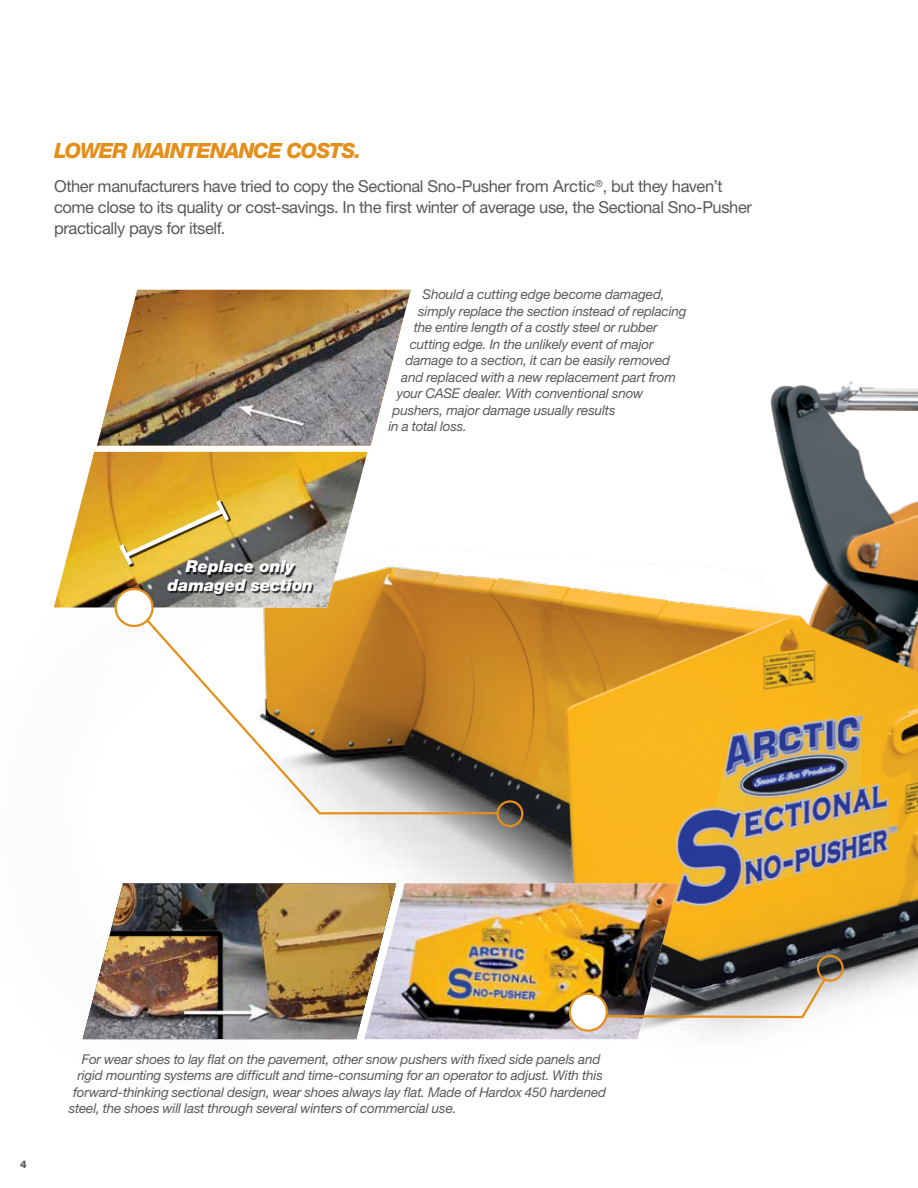
<style>
.page{position:relative;width:918px;height:1188px;background:#fff}
.page>*{position:absolute;margin:0;border:0;box-sizing:border-box;transform-origin:0 0}
.t1{font:italic 800 21px "Helvetica Neue LT Std";letter-spacing:-.05em;color:#e58e1a}
.t2{font:16.5px/21px "Helvetica Neue LT Std";letter-spacing:-.025em;color:#58595b}
.t3{font:italic 900 16.5px/18.3px "Helvetica Neue LT Std";letter-spacing:-.005em;color:#fff;text-align:center}
.t4{font:italic 13.5px "Helvetica Neue LT Std";letter-spacing:-.01em;color:#58595b}
.t5{font:800 10.5px "Helvetica Neue LT Std";color:#58595b}
</style>
<div class="page">
<img style="left:82px;top:289px;width:836px;height:751px">
<img style="left:398px;top:883px;width:280px;height:156px">
<img style="left:54px;top:452px;width:313px;height:156px">
<img style="left:83px;top:883px;width:313px;height:156px">
<img style="left:97px;top:290px;width:314px;height:156px">
<div style="left:169px;top:562px;width:144px;height:33px;background:#000;opacity:.75"></div>
<div style="left:121px;top:502px;width:110px;height:65px;background:#000;opacity:.75"></div>
<svg style="left:119px;top:500px;width:110px;height:65px;background:#d7b243"></svg>
<div style="left:497px;top:800px;width:26px;height:27px;border:2px solid #e58e1a;border-radius:50%"></div>
<div style="left:817px;top:955px;width:27px;height:27px;border:2px solid #e58e1a;border-radius:50%"></div>
<svg style="left:144px;top:617px;width:356px;height:199px"></svg>
<svg style="left:589px;top:975px;width:239px;height:44px;background:#7b756c"></svg>
<div style="left:116px;top:589px;width:37px;height:37px;background:#fff;border-radius:50%"></div>
<div style="left:114px;top:588px;width:40px;height:39px;border:2px solid #e58e1a;border-radius:50%"></div>
<div style="left:570px;top:994px;width:37px;height:37px;background:#fff;border-radius:50%"></div>
<div style="left:569px;top:993px;width:39px;height:39px;border:2px solid #e58e1a;border-radius:50%"></div>
<h1 class="t1" style="left:54px;top:138px;width:309px">LOWER MAINTENANCE COSTS.</h1>
<p class="t2" style="left:54px;top:176px;width:700px">Other manufacturers have tried to copy the Sectional Sno-Pusher from Arctic<sup>®</sup>, but they haven’t come close to its quality or cost-savings. In the first winter of average use, the Sectional Sno-Pusher practically pays for itself.</p>
<p class="t3" style="left:168px;top:557px;width:147px">Replace only damaged section</p>
<p class="t4" style="left:422px;top:287px;width:244px">Should a cutting edge become damaged,</p>
<p class="t4" style="left:418px;top:303px;width:270px">simply replace the section instead of replacing</p>
<p class="t4" style="left:414px;top:320px;width:245px">the entire length of a costly steel or rubber</p>
<p class="t4" style="left:410px;top:336px;width:246px">cutting edge. In the unlikely event of major</p>
<p class="t4" style="left:405px;top:353px;width:266px">damage to a section, it can be easily removed</p>
<p class="t4" style="left:401px;top:369px;width:276px">and replaced with a new replacement part from</p>
<p class="t4" style="left:397px;top:386px;width:248px">your CASE dealer. With conventional snow</p>
<p class="t4" style="left:393px;top:402px;width:224px">pushers, major damage usually results</p>
<p class="t4" style="left:388px;top:419px;width:80px">in a total loss.</p>
<p class="t5" style="left:20px;top:1158px;width:8px">4</p>
<p class="t4" style="left:82px;top:1051px;width:520px">For wear shoes to lay flat on the pavement, other snow pushers with fixed side panels and</p>
<p class="t4" style="left:77px;top:1067px;width:527px">rigid mounting systems are difficult and time-consuming for an operator to adjust. With this</p>
<p class="t4" style="left:73px;top:1084px;width:535px">forward-thinking sectional design, wear shoes always lay flat. Made of Hardox 450 hardened</p>
<p class="t4" style="left:69px;top:1100px;width:389px">steel, the shoes will last through several winters of commercial use.</p>
</div>
